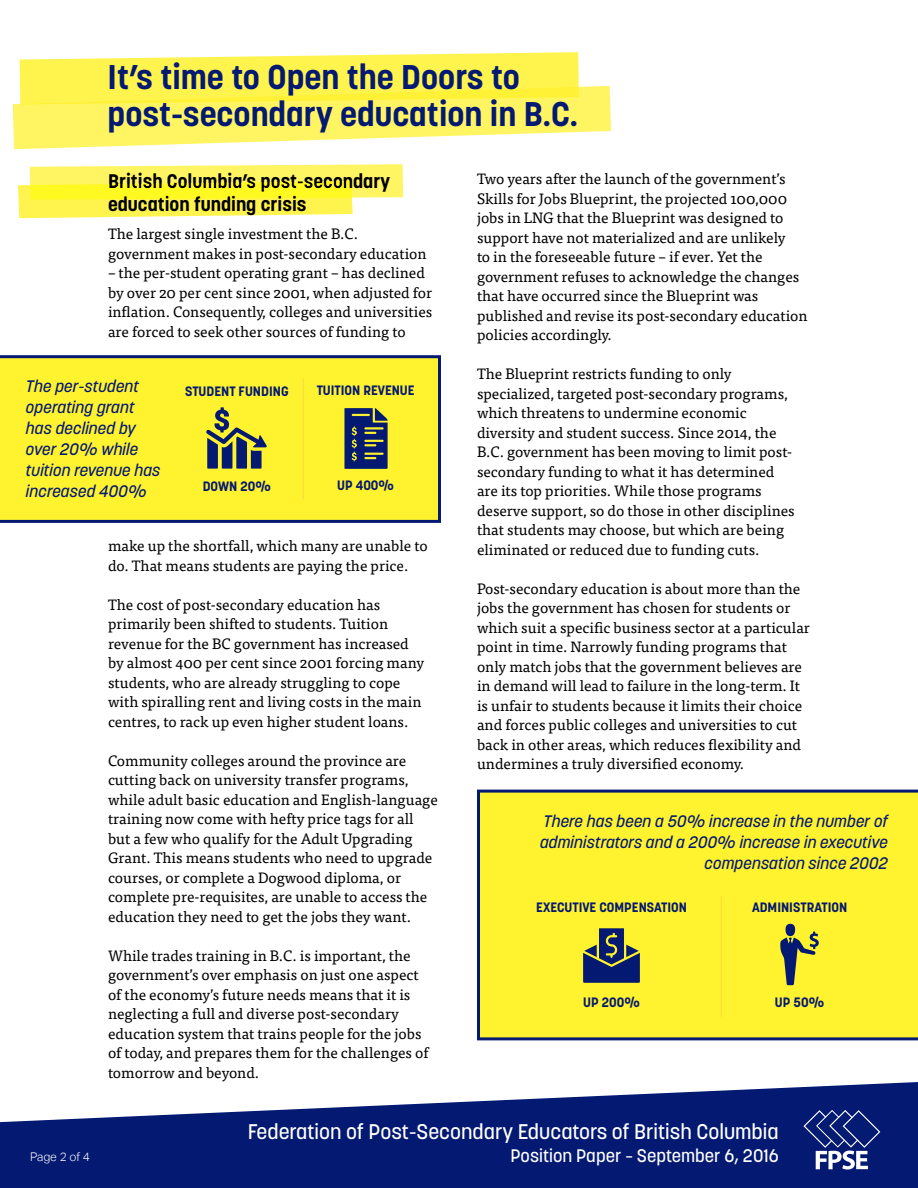
<style>
.page{position:relative;width:918px;height:1188px;background:#fff}
.page>*{position:absolute;margin:0;border:0;box-sizing:border-box;transform-origin:0 0}
.t1{font:700 33.9px "Korolev";color:#041971}
.t2{font:500 21px "Korolev";color:#fff}
.t3{font:700 19.5px/22.5px "Korolev";color:#000}
.t4{font:500 18px "Korolev";color:#fff}
.t5{font:italic 500 16.5px/21px "Korolev";color:#041971;text-align:right}
.t6{font:15px/19.5px "Tisa Pro";color:#000}
.t7{font:700 13.5px "Korolev";color:#041971}
.t8{font:300 12px "Aktiv Grotesk";letter-spacing:-.005em;color:#fff}
</style>
<div class="page">
<svg style="left:0;top:1082px;width:918px;height:106px;fill:#041971"></svg>
<svg style="left:803px;top:1109px;width:78px;height:61px;background:#32448b"></svg>
<div style="left:477px;top:789px;width:441px;height:252px;background:#fff22f"></div>
<svg style="left:0;top:355px;width:441px;height:168px;background:#efe533"></svg>
<svg style="left:184px;top:386px;width:104px;height:103px;background:#d9d138"></svg>
<svg style="left:313px;top:386px;width:104px;height:104px;background:#ccc63c"></svg>
<hr style="left:303px;top:379px;width:1px;height:120px;background:#041971">
<svg style="left:18px;top:164px;width:385px;height:54px;background:#fff661"></svg>
<svg style="left:13px;top:52px;width:598px;height:97px;background:#fff570"></svg>
<svg style="left:747px;top:902px;width:104px;height:104px;background:#ebe134"></svg>
<svg style="left:559px;top:903px;width:104px;height:104px;background:#cbc53c"></svg>
<hr style="left:721px;top:896px;width:1px;height:121px;background:#041971">
<p class="t1" style="left:108px;top:55px;width:414px">It’s time to Open the Doors to</p>
<p class="t1" style="left:108px;top:93px;width:472px">post-secondary education in B.C.</p>
<p class="t3" style="left:108px;top:170px;width:283px">British Columbia’s post-secondary education funding crisis</p>
<p class="t6" style="left:108px;top:223px;width:320px">The largest single investment the B.C. government makes in post-secondary education</p>
<p class="t6" style="left:108px;top:262px;width:326px">– the per-student operating grant – has declined by over 20 per cent since 2001, when adjusted for inflation. Consequently, colleges and universities are forced to seek other sources of funding to</p>
<p class="t5" style="left:26px;top:375px;width:136px;text-align:left">The per-student operating grant has declined by over 20% while tuition revenue has increased 400%</p>
<p class="t7" style="left:317px;top:382px;width:99px">TUITION REVENUE</p>
<p class="t7" style="left:185px;top:383px;width:105px">STUDENT FUNDING</p>
<p class="t7" style="left:337px;top:477px;width:59px">UP 400%</p>
<p class="t7" style="left:203px;top:477px;width:70px">DOWN 20%</p>
<p class="t6" style="left:108px;top:535px;width:321px">make up the shortfall, which many are unable to do. That means students are paying the price.</p>
<p class="t6" style="left:108px;top:594px;width:318px">The cost of post-secondary education has primarily been shifted to students. Tuition revenue for the BC government has increased by almost 400 per cent since 2001 forcing many students, who are already struggling to cope with spiralling rent and living costs in the main centres, to rack up even higher student loans.</p>
<p class="t6" style="left:108px;top:750px;width:331px">Community colleges around the province are cutting back on university transfer programs, while adult basic education and English-language training now come with hefty price tags for all but a few who qualify for the Adult Upgrading Grant. This means students who need to upgrade courses, or complete a Dogwood diploma, or complete pre-requisites, are unable to access the education they need to get the jobs they want.</p>
<p class="t6" style="left:108px;top:945px;width:322px">While trades training in B.C. is important, the government’s over emphasis on just one aspect of the economy’s future needs means that it is neglecting a full and diverse post-secondary education system that trains people for the jobs of today, and prepares them for the challenges of tomorrow and beyond.</p>
<p class="t6" style="left:477px;top:168px;width:332px">Two years after the launch of the government’s Skills for Jobs Blueprint, the projected 100,000 jobs in LNG that the Blueprint was designed to support have not materialized and are unlikely<br>to in the foreseeable future – if ever. Yet the government refuses to acknowledge the changes that have occurred since the Blueprint was published and revise its post-secondary education policies accordingly.</p>
<p class="t6" style="left:477px;top:363px;width:319px">The Blueprint restricts funding to only specialized, targeted post-secondary programs, which threatens to undermine economic diversity and student success. Since 2014, the B.C. government has been moving to limit post&shy;secondary funding to what it has determined are its top priorities. While those programs deserve support, so do those in other disciplines that students may choose, but which are being eliminated or reduced due to funding cuts.</p>
<p class="t6" style="left:477px;top:578px;width:334px">Post-secondary education is about more than the jobs the government has chosen for students or which suit a specific business sector at a particular point in time. Narrowly funding programs that only match jobs that the government believes are in demand will lead to failure in the long-term. It is unfair to students because it limits their choice and forces public colleges and universities to cut back in other areas, which reduces flexibility and undermines a truly diversified economy.</p>
<p class="t5" style="left:540px;top:811px;width:349px">There has been a 50% increase in the number of administrators and a 200% increase in executive compensation since 2002</p>
<p class="t7" style="left:536px;top:899px;width:152px">EXECUTIVE COMPENSATION</p>
<p class="t7" style="left:583px;top:994px;width:58px">UP 200%</p>
<p class="t7" style="left:752px;top:899px;width:97px">ADMINISTRATION</p>
<p class="t7" style="left:775px;top:994px;width:51px">UP 50%</p>
<h2 class="t2" style="left:248px;top:1118px;width:533px">Federation of Post-Secondary Educators of British Columbia</h2>
<p class="t8" style="left:30px;top:1150px;width:61px">Page 2 of 4</p>
<p class="t4" style="left:510px;top:1144px;width:270px">Position Paper – September 6, 2016</p>
</div>
